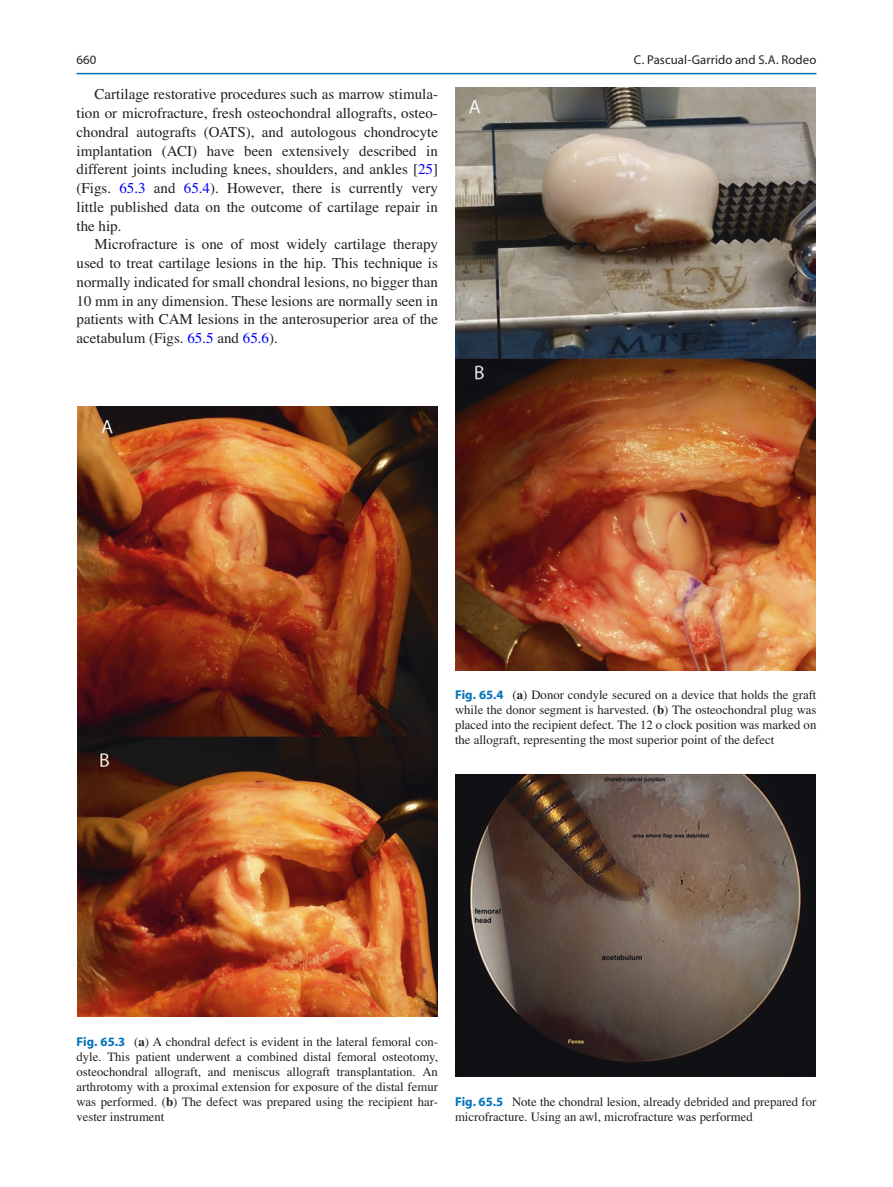
<style>
.page{position:relative;width:893px;height:1187px;background:#fff}
.page>*{position:absolute;margin:0;border:0;box-sizing:border-box;transform-origin:0 0}
.t1{font:15px/18.8px "Gfnqkx Times";color:#231f20;text-align:justify}
.t2{font:12.75px/15px "Gfnqkx Times";color:#231f20;text-align:justify}
.t3{font:12.75px "Sjknvk Myriad";letter-spacing:.01em;color:#231f20}
.t4{font:12.75px "Wkvksy Myriad";color:#231f20}
.s1{color:#0000fa}
.s2{font-family:"Rqfdqy Myriad";font-weight:700;color:#0073bc}
.s3{font-family:"Pmfjfc Times";font-weight:700}
</style>
<div class="page">
<img style="left:77px;top:406px;width:360px;height:610px">
<img style="left:456px;top:88px;width:360px;height:582px">
<img style="left:456px;top:774px;width:360px;height:302px">
<hr style="left:77px;top:73px;width:739px;height:1px;background:#0073bc">
<p class="t4" style="left:77px;top:54px;width:21px">660</p>
<p class="t1" style="left:77px;top:86px;width:363px;text-indent:18px">Cartilage restorative procedures such as marrow stimula&shy;tion or microfracture, fresh osteochondral allografts, osteo&shy;chondral autografts (OATS), and autologous chondrocyte implantation (ACI) have been extensively described in different joints including knees, shoulders, and ankles [<span class="s1">25</span>] (Figs. <span class="s1">65.3</span> and <span class="s1">65.4</span>). However, there is currently very little published data on the outcome of cartilage repair in the hip.</p>
<p class="t1" style="left:77px;top:236px;width:363px;text-indent:18px">Microfracture is one of most widely cartilage therapy used to treat cartilage lesions in the hip. This technique is normally indicated for small chondral lesions, no bigger than 10 mm in any dimension. These lesions are normally seen in patients with CAM lesions in the anterosuperior area of the acetabulum (Figs. <span class="s1">65.5</span> and <span class="s1">65.6</span>).</p>
<p class="t3" style="left:634px;top:54px;width:184px">C. Pascual-Garrido and S.A. Rodeo</p>
<p class="t2" style="left:455px;top:688px;width:363px"><span class="s2">Fig. 65.4</span> (<span class="s3">a</span>) Donor condyle secured on a device that holds the graft while the donor segment is harvested. (<span class="s3">b</span>) The osteochondral plug was placed into the recipient defect. The 12 o clock position was marked on the allograft, representing the most superior point of the defect</p>
<p class="t2" style="left:77px;top:1034px;width:363px"><span class="s2">Fig. 65.3</span> (<span class="s3">a</span>) A chondral defect is evident in the lateral femoral con&shy;dyle. This patient underwent a combined distal femoral osteotomy, osteochondral allograft, and meniscus allograft transplantation. An arthrotomy with a proximal extension for exposure of the distal femur was performed. (<span class="s3">b</span>) The defect was prepared using the recipient har&shy;vester instrument</p>
<p class="t2" style="left:455px;top:1094px;width:363px"><span class="s2">Fig. 65.5</span> Note the chondral lesion, already debrided and prepared for microfracture. Using an awl, microfracture was performed</p>
</div>
